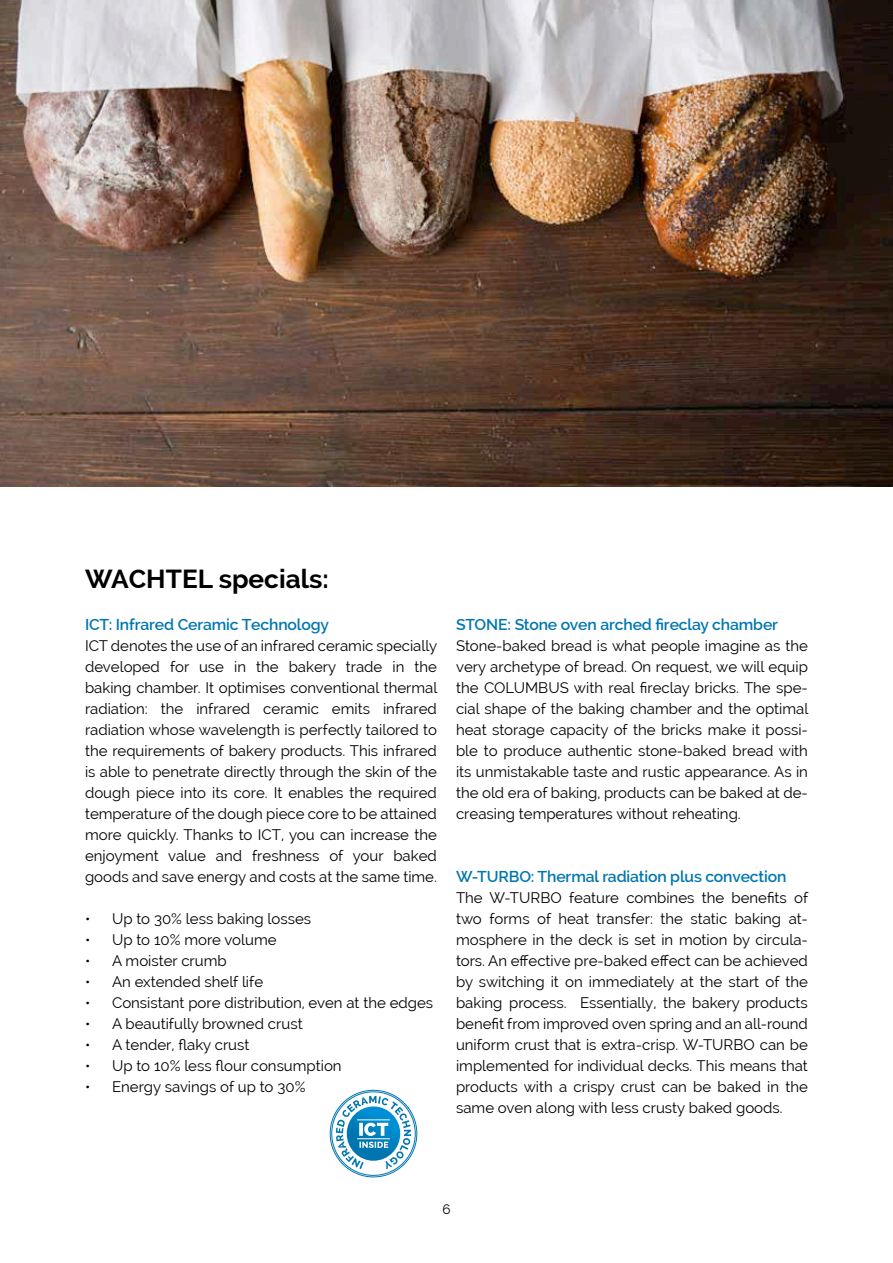
<style>
.page{position:relative;width:893px;height:1263px;background:#fff}
.page>*{position:absolute;margin:0;border:0;box-sizing:border-box;transform-origin:0 0}
.t1{font:700 26.1px "Raleway";color:#000}
.t2{font:600 15.75px "Raleway";letter-spacing:-.01em;color:#0076b0}
.t3{font:15px/21px "Raleway";color:#000;text-align:justify}
.t4{font:13.5px "Raleway";color:#000}
</style>
<div class="page">
<img style="left:0;top:0;width:893px;height:486px">
<svg style="left:329px;top:1089px;width:89px;height:89px"></svg>
<h1 class="t1" style="left:85px;top:564px;width:245px">WACHTEL specials:</h1>
<p class="t2" style="left:85px;top:615px;width:245px">ICT: Infrared Ceramic Technology</p>
<p class="t3" style="left:85px;top:635px;width:354px">ICT denotes the use of an infrared ceramic specially developed for use in the bakery trade in the baking chamber. It optimises conventional thermal radiation: the infrared ceramic emits infrared radiation whose wavelength is perfectly tailored to the requirements of bakery products. This infrared is able to penetrate directly through the skin of the dough piece into its core. It enables the required temperature of the dough piece core to be attained more quickly. Thanks to ICT, you can increase the enjoyment value and freshness of your baked goods and save energy and costs at the same time.</p>
<p class="t3" style="left:85px;top:908px;width:228px">• Up to 30% less baking losses</p>
<p class="t3" style="left:85px;top:929px;width:193px">• Up to 10% more volume</p>
<p class="t3" style="left:85px;top:950px;width:143px">• A moister crumb</p>
<p class="t3" style="left:85px;top:971px;width:180px">• An extended shelf life</p>
<p class="t3" style="left:85px;top:992px;width:350px">• Consistant pore distribution, even at the edges</p>
<p class="t3" style="left:85px;top:1013px;width:219px">• A beautifully browned crust</p>
<p class="t3" style="left:85px;top:1034px;width:166px">• A tender, flaky crust</p>
<p class="t3" style="left:85px;top:1055px;width:258px">• Up to 10% less flour consumption</p>
<p class="t3" style="left:85px;top:1076px;width:222px">• Energy savings of up to 30%</p>
<p class="t2" style="left:456px;top:615px;width:324px">STONE: Stone oven arched fireclay chamber</p>
<p class="t3" style="left:456px;top:635px;width:354px">Stone-baked bread is what people imagine as the very archetype of bread. On request, we will equip the COLUMBUS with real fireclay bricks. The spe&shy;cial shape of the baking chamber and the optimal heat storage capacity of the bricks make it possi&shy;ble to produce authentic stone-baked bread with its unmistakable taste and rustic appearance. As in the old era of baking, products can be baked at de&shy;creasing temperatures without reheating.</p>
<p class="t2" style="left:456px;top:867px;width:332px">W-TURBO: Thermal radiation plus convection</p>
<p class="t3" style="left:456px;top:887px;width:354px">The W-TURBO feature combines the benefits of two forms of heat transfer: the static baking at&shy;mosphere in the deck is set in motion by circula&shy;tors. An effective pre-baked effect can be achieved by switching it on immediately at the start of the baking process. Essentially, the bakery products benefit from improved oven spring and an all-round uniform crust that is extra-crisp. W-TURBO can be implemented for individual decks. This means that products with a crispy crust can be baked in the same oven along with less crusty baked goods.</p>
<p class="t4" style="left:442px;top:1201px;width:10px">6</p>
</div>
